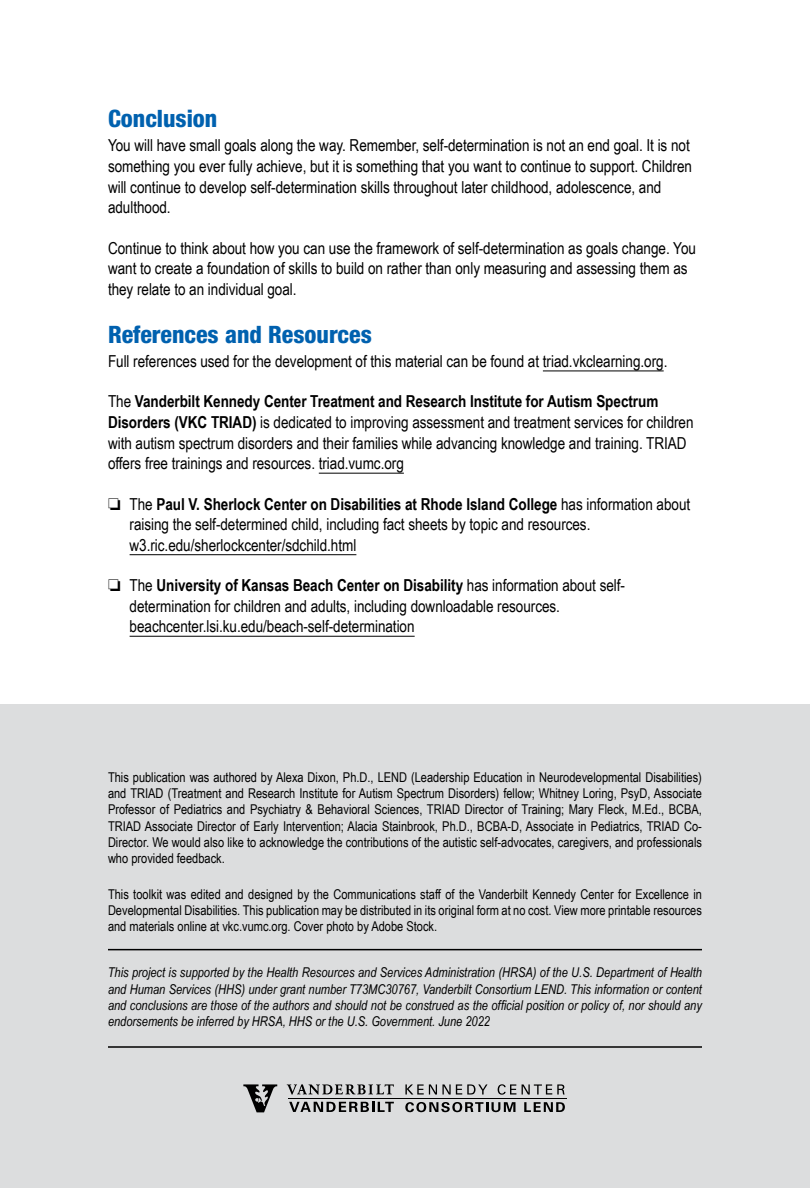
<style>
.page{position:relative;width:810px;height:1188px;background:#fff}
.page>*{position:absolute;margin:0;border:0;box-sizing:border-box;transform-origin:0 0}
.t1{font:800 condensed 24px "Helvetica Neue";color:#0061af}
.Copy_bullet_square{font:16.5px/20.7px "Arial Narrow";letter-spacing:-.005em;color:#000}
.Copy{font:16.5px/20.7px "Arial Narrow";letter-spacing:-.005em;color:#000}
.Copy-2{font:13.5px/16.2px "Arial Narrow";color:#000;text-align:justify}
.t2{font:italic 13.5px/16.2px "Arial Narrow";color:#000;text-align:justify}
.s1{font-weight:700}
</style>
<div class="page">
<hr style="left:543px;top:371px;width:121px;height:1px;background:#000">
<hr style="left:319px;top:473px;width:85px;height:1px;background:#000">
<hr style="left:130px;top:554px;width:226px;height:1px;background:#000">
<hr style="left:130px;top:636px;width:285px;height:1px;background:#000">
<div style="left:0;top:704px;width:810px;height:484px;background:#dcddde"></div>
<hr style="left:108px;top:949px;width:594px;height:1px;background:#000">
<hr style="left:108px;top:1046px;width:594px;height:2px;background:#000">
<svg style="left:287px;top:1084px;width:107px;height:11px"></svg>
<svg style="left:405px;top:1084px;width:83px;height:11px"></svg>
<svg style="left:498px;top:1084px;width:18px;height:11px"></svg>
<svg style="left:522px;top:1084px;width:43px;height:11px"></svg>
<hr style="left:288px;top:1098px;width:279px;height:1px;background:#000">
<svg style="left:243px;top:1084px;width:34px;height:28px"></svg>
<svg style="left:289px;top:1102px;width:105px;height:10px"></svg>
<svg style="left:405px;top:1102px;width:110px;height:10px"></svg>
<svg style="left:524px;top:1102px;width:41px;height:10px"></svg>
<h2 class="t1" style="left:108px;top:104px;width:111px">Conclusion</h2>
<p class="Copy" style="left:108px;top:135px;width:586px">You will have small goals along the way. Remember, self-determination is not an end goal. It is not something you ever fully achieve, but it is something that you want to continue to support. Children will continue to develop self-determination skills throughout later childhood, adolescence, and adulthood.</p>
<p class="Copy" style="left:108px;top:237px;width:590px">Continue to think about how you can use the framework of self-determination as goals change. You want to create a foundation of skills to build on rather than only measuring and assessing them as they relate to an individual goal.</p>
<h2 class="t1" style="left:108px;top:320px;width:265px">References and Resources</h2>
<p class="Copy" style="left:108px;top:350px;width:561px">Full references used for the development of this material can be found at triad.vkclearning.org.</p>
<p class="Copy_bullet_square" style="left:108px;top:391px;width:587px">The <span class="s1">Vanderbilt Kennedy Center Treatment and Research Institute for Autism Spectrum Disorders (VKC TRIAD)</span> is dedicated to improving assessment and treatment services for children with autism spectrum disorders and their families while advancing knowledge and training. TRIAD offers free trainings and resources. triad.vumc.org</p>
<p class="Copy_bullet_square" style="left:130px;top:493px;width:562px;text-indent:-22px">❏ The <span class="s1">Paul V. Sherlock Center on Disabilities at Rhode Island College</span> has information about raising the self-determined child, including fact sheets by topic and resources. w3.ric.edu/sherlockcenter/sdchild.html</p>
<p class="Copy_bullet_square" style="left:130px;top:574px;width:497px;text-indent:-22px">❏ The <span class="s1">University of Kansas Beach Center on Disability</span> has information about self&shy;determination for children and adults, including downloadable resources. beachcenter.lsi.ku.edu/beach-self-determination</p>
<p class="Copy-2" style="left:108px;top:769px;width:596px">This publication was authored by Alexa Dixon, Ph.D., LEND (Leadership Education in Neurodevelopmental Disabilities) and TRIAD (Treatment and Research Institute for Autism Spectrum Disorders) fellow; Whitney Loring, PsyD, Associate Professor of Pediatrics and Psychiatry &amp; Behavioral Sciences, TRIAD Director of Training; Mary Fleck, M.Ed., BCBA, TRIAD Associate Director of Early Intervention; Alacia Stainbrook, Ph.D., BCBA-D, Associate in Pediatrics, TRIAD Co-Director. We would also like to acknowledge the contributions of the autistic self-advocates, caregivers, and professionals who provided feedback.</p>
<p class="Copy-2" style="left:108px;top:885px;width:596px">This toolkit was edited and designed by the Communications staff of the Vanderbilt Kennedy Center for Excellence in Developmental Disabilities. This publication may be distributed in its original form at no cost. View more printable resources and materials online at vkc.vumc.org. Cover photo by Adobe Stock.</p>
<p class="t2" style="left:108px;top:964px;width:596px">This project is supported by the Health Resources and Services Administration (HRSA) of the U.S. Department of Health and Human Services (HHS) under grant number T73MC30767, Vanderbilt Consortium LEND. This information or content and conclusions are those of the authors and should not be construed as the official position or policy of, nor should any endorsements be inferred by HRSA, HHS or the U.S. Government. June 2022</p>
</div>
